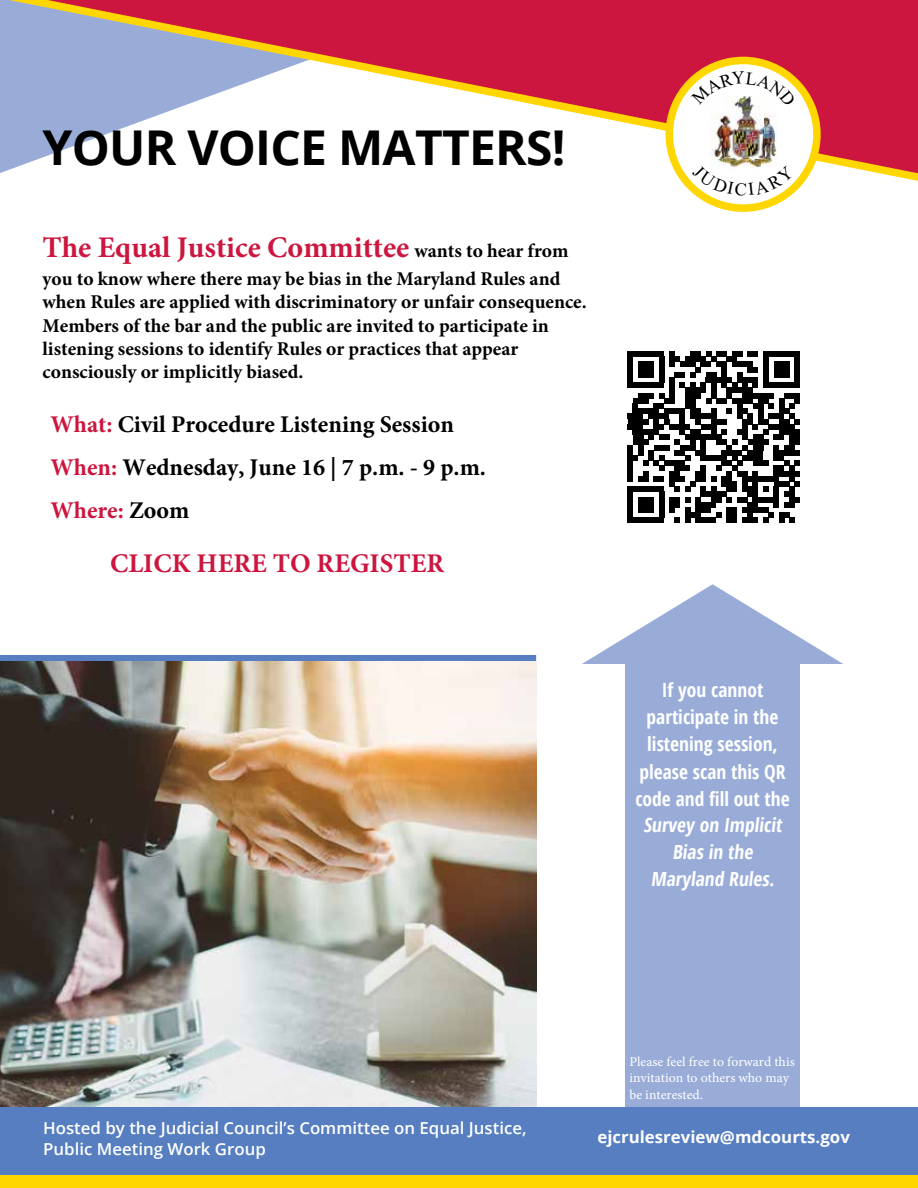
<style>
.page{position:relative;width:918px;height:1188px;background:#fff}
.page>*{position:absolute;margin:0;border:0;box-sizing:border-box;transform-origin:0 0}
.t1{font:700 48px "Open Sans";letter-spacing:-.015em;color:#000}
.t2{font:700 30px "Minion Pro";color:#cd163f}
.t3{font:700 27px "Minion Pro";color:#cd153e}
.t4{font:700 24px/42.9px "Minion Pro";color:#000}
.t5{font:700 19.5px/23.4px "Minion Pro";color:#000}
.t6{font:700 19.5px/27px "Open Sans Condensed";color:#fff;text-align:center}
.t7{font:600 16.5px/21px "Open Sans";color:#fff}
.t8{font:700 16.5px "Open Sans";color:#fff}
.t9{font:13.5px/16.5px "Minion Pro";color:#fff}
.s1{font-size:19.5px;color:#000}
.s2{color:#cd153e}
</style>
<div class="page">
<svg style="left:628px;top:351px;width:172px;height:172px"></svg>
<svg style="left:0;top:0;width:918px;height:188px"></svg>
<div style="left:669px;top:60px;width:148px;height:148px;background:#fff;border-radius:50%"></div>
<img style="left:710px;top:106px;width:67px;height:59px">
<div style="left:666px;top:57px;width:155px;height:155px;border:8px solid #ffd600;border-radius:50%"></div>
<div style="left:0;top:1107px;width:918px;height:81px;background:#567ec0"></div>
<div style="left:0;top:655px;width:536px;height:7px;background:#567ec0"></div>
<img style="left:0;top:662px;width:536px;height:444px">
<div style="left:0;top:1175px;width:918px;height:13px;background:#ffd600"></div>
<div style="left:625px;top:654px;width:175px;height:453px;background:#99acd8"></div>
<svg style="left:582px;top:584px;width:261px;height:80px"></svg>
<svg style="left:691px;top:71px;width:105px;height:35px"></svg>
<svg style="left:692px;top:165px;width:102px;height:31px"></svg>
<h1 class="t1" style="left:43px;top:113px;width:525px">YOUR VOICE MATTERS!</h1>
<h2 class="t2" style="left:43px;top:226px;width:528px">The Equal Justice Committee <span class="s1">wants to hear from</span></h2>
<p class="t5" style="left:43px;top:267px;width:546px">you to know where there may be bias in the Maryland Rules and when Rules are applied with discriminatory or unfair consequence.<br>Members of the bar and the public are invited to participate in listening sessions to identify Rules or practices that appear consciously or implicitly biased.</p>
<p class="t4" style="left:50px;top:402px;width:437px"><span class="s2">What:</span> Civil Procedure Listening Session<br><span class="s2">When:</span> Wednesday, June 16 | 7 p.m. - 9 p.m.<br><span class="s2">Where:</span> Zoom</p>
<h3 class="t3" style="left:110px;top:544px;width:336px">CLICK HERE TO REGISTER</h3>
<p class="t6" style="left:635px;top:676px;width:156px">If you cannot participate in the listening session, please scan this QR code and fill out the<br>Survey on Implicit<br>Bias in the<br>Maryland Rules.</p>
<p class="t7" style="left:43px;top:1117px;width:485px">Hosted by the Judicial Council’s Committee on Equal Justice,<br>Public Meeting Work Group</p>
<p class="t9" style="left:629px;top:1053px;width:167px">Please feel free to forward this invitation to others who may be interested.</p>
<p class="t8" style="left:597px;top:1126px;width:254px">ejcrulesreview@mdcourts.gov</p>
</div>
